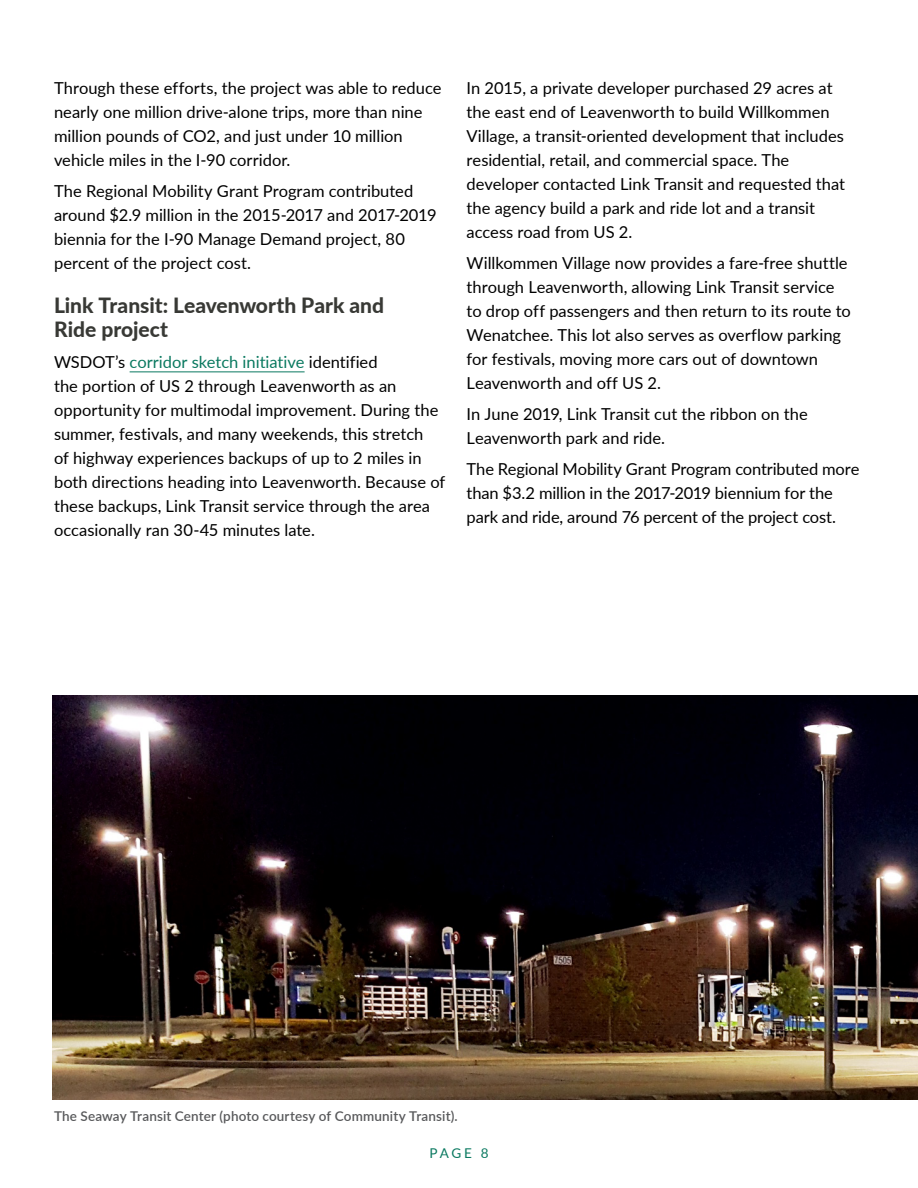
<style>
.page{position:relative;width:918px;height:1188px;background:#fff}
.page>*{position:absolute;margin:0;border:0;box-sizing:border-box;transform-origin:0 0}
.Subhead_2{font:800 21px/24px "Lato";color:#383935}
.Body_Copy{font:16.5px/24px "Lato";color:#000}
.t1{font:600 13.5px "Lato";letter-spacing:.01em;color:#58595b}
.t2{font:13.5px "Lato";color:#0a7960}
.s1{color:#0a7960}
</style>
<div class="page">
<hr style="left:130px;top:372px;width:175px;height:1px;background:#0a7960">
<img style="left:53px;top:696px;width:865px;height:403px">
<p class="Body_Copy" style="left:54px;top:76px;width:389px">Through these efforts, the project was able to reduce nearly one million drive-alone trips, more than nine million pounds of CO2, and just under 10 million vehicle miles in the I-90 corridor.</p>
<p class="Body_Copy" style="left:54px;top:178px;width:384px">The Regional Mobility Grant Program contributed around $2.9 million in the 2015-2017 and 2017-2019 biennia for the I-90 Manage Demand project, 80 percent of the project cost.</p>
<p class="Subhead_2" style="left:54px;top:293px;width:332px">Link Transit: Leavenworth Park and<br>Ride project</p>
<p class="Body_Copy" style="left:54px;top:349px;width:393px">WSDOT’s <span class="s1">corridor sketch initiative</span> identified<br>the portion of US 2 through Leavenworth as an opportunity for multimodal improvement. During the summer, festivals, and many weekends, this stretch<br>of highway experiences backups of up to 2 miles in both directions heading into Leavenworth. Because of these backups, Link Transit service through the area occasionally ran 30-45 minutes late.</p>
<p class="Body_Copy" style="left:467px;top:76px;width:380px">In 2015, a private developer purchased 29 acres at the east end of Leavenworth to build Willkommen Village, a transit-oriented development that includes residential, retail, and commercial space. The developer contacted Link Transit and requested that the agency build a park and ride lot and a transit access road from US 2.</p>
<p class="Body_Copy" style="left:467px;top:250px;width:386px">Willkommen Village now provides a fare-free shuttle through Leavenworth, allowing Link Transit service to drop off passengers and then return to its route to Wenatchee. This lot also serves as overflow parking for festivals, moving more cars out of downtown Leavenworth and off US 2.</p>
<p class="Body_Copy" style="left:467px;top:401px;width:343px">In June 2019, Link Transit cut the ribbon on the<br>Leavenworth park and ride.</p>
<p class="Body_Copy" style="left:467px;top:456px;width:394px">The Regional Mobility Grant Program contributed more than $3.2 million in the 2017-2019 biennium for the park and ride, around 76 percent of the project cost.</p>
<p class="t1" style="left:54px;top:1106px;width:405px">The Seaway Transit Center (photo courtesy of Community Transit).</p>
<p class="t2" style="left:429px;top:1144px;width:61px">PAGE 8</p>
</div>
